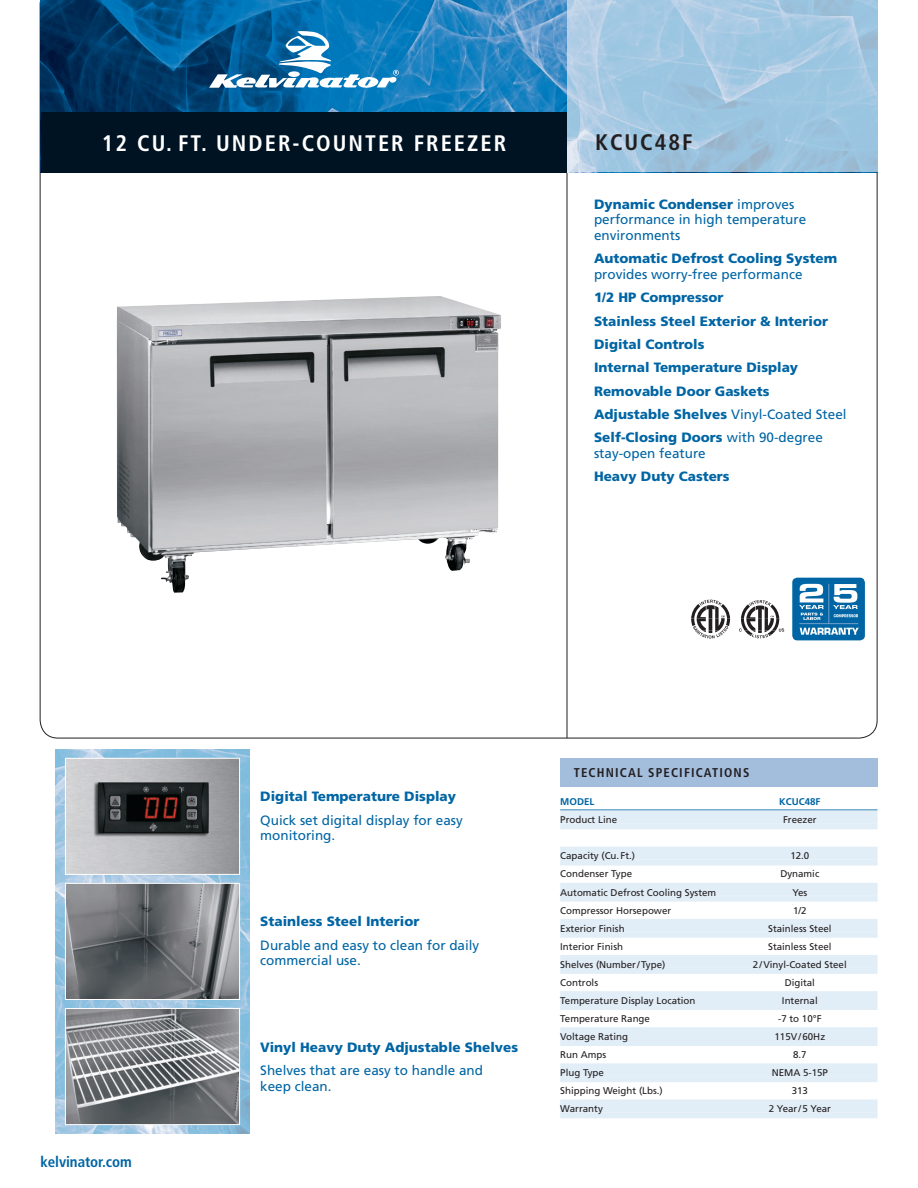
<style>
.page{position:relative;width:918px;height:1188px;background:#fff}
.page>*{position:absolute;margin:0;border:0;box-sizing:border-box;transform-origin:0 0}
.t1{font:700 condensed 22.5px "Frutiger";letter-spacing:.09em;color:#fff}
.t2{font:700 condensed 22.5px "Frutiger";letter-spacing:.09em;color:#231f20}
.t3{font:700 condensed 15px "Frutiger";letter-spacing:-.005em;color:#0065a4}
.t4{font:900 13.5px/23.2px "Frutiger";color:#0065a4}
.t5{font:13.5px/23.2px "Frutiger";color:#0065a4}
.t6{font:700 condensed 12.75px "Frutiger";letter-spacing:.09em;color:#231f20}
.t7{font:9.75px/18px "Frutiger";color:#231f20}
.t8{font:700 9.75px/18px "Frutiger";color:#0065a4;text-align:center}
.s1{font-weight:900}
.s2{font-weight:400}
.s3{font-weight:700;color:#0065a4}
.s4{font-weight:400;color:#231f20}
</style>
<div class="page">
<svg style="left:40px;top:172px;width:838px;height:566px"></svg>
<hr style="left:567px;top:142px;width:1px;height:596px;background:#231f20">
<img style="left:40px;top:0;width:527px;height:172px">
<svg style="left:209px;top:31px;width:190px;height:57px"></svg>
<svg style="left:567px;top:0;width:311px;height:172px;background:#a2c7e1"></svg>
<div style="left:560px;top:758px;width:318px;height:29px;background:#a3bddd"></div>
<hr style="left:560px;top:810px;width:318px;height:1px;background:#0065a4">
<div style="left:560px;top:811px;width:318px;height:12px;background:#e1edf7"></div>
<div style="left:560px;top:823px;width:318px;height:6px;background:#e1edf7"></div>
<div style="left:560px;top:847px;width:318px;height:12px;background:#e1edf7"></div>
<div style="left:560px;top:859px;width:318px;height:6px;background:#e1edf7"></div>
<div style="left:560px;top:883px;width:318px;height:13px;background:#e1edf7"></div>
<div style="left:560px;top:896px;width:318px;height:6px;background:#e1edf7"></div>
<div style="left:560px;top:919px;width:318px;height:13px;background:#e1edf7"></div>
<div style="left:560px;top:932px;width:318px;height:6px;background:#e1edf7"></div>
<div style="left:560px;top:955px;width:318px;height:13px;background:#e1edf7"></div>
<div style="left:560px;top:968px;width:318px;height:6px;background:#e1edf7"></div>
<div style="left:560px;top:991px;width:318px;height:13px;background:#e1edf7"></div>
<div style="left:560px;top:1004px;width:318px;height:6px;background:#e1edf7"></div>
<div style="left:560px;top:1027px;width:318px;height:13px;background:#e1edf7"></div>
<div style="left:560px;top:1040px;width:318px;height:6px;background:#e1edf7"></div>
<div style="left:560px;top:1063px;width:318px;height:13px;background:#e1edf7"></div>
<div style="left:560px;top:1076px;width:318px;height:6px;background:#e1edf7"></div>
<div style="left:560px;top:1100px;width:318px;height:12px;background:#e1edf7"></div>
<div style="left:560px;top:1112px;width:318px;height:6px;background:#e1edf7"></div>
<svg style="left:739px;top:600px;width:45px;height:38px"></svg>
<svg style="left:691px;top:600px;width:39px;height:39px"></svg>
<div style="left:792px;top:578px;width:73px;height:62px;background:#0065a4;border-radius:5px"></div>
<svg style="left:799px;top:584px;width:60px;height:51px"></svg>
<img style="left:56px;top:749px;width:194px;height:385px">
<img style="left:67px;top:1010px;width:171px;height:113px">
<div style="left:65px;top:1008px;width:175px;height:117px;border:1px solid #fff"></div>
<img style="left:67px;top:885px;width:171px;height:113px">
<div style="left:65px;top:883px;width:175px;height:117px;border:1px solid #fff"></div>
<img style="left:67px;top:760px;width:171px;height:113px">
<div style="left:65px;top:758px;width:175px;height:117px;border:1px solid #fff"></div>
<img style="left:117px;top:296px;width:384px;height:297px">
<div style="left:41px;top:112px;width:526px;height:61px;background:#001322"></div>
<p class="t1" style="left:102px;top:129px;width:338px">12 CU. FT. UNDER-COUNTER FREE</p>
<p class="t1" style="left:467px;top:129px;width:27px">ZER</p>
<p class="t2" style="left:595px;top:129px;width:99px">KCUC48F</p>
<p class="t3" style="left:40px;top:1153px;width:93px">KELVINATOR.COM</p>
<p class="t5" style="left:594px;top:196px;width:214px;line-height:15.8px"><span class="s1">Dynamic Condenser</span> improves performance in high temperature environments</p>
<p class="t4" style="left:594px;top:251px;width:245px;line-height:15.8px">Automatic Defrost Cooling System <span class="s2">provides worry-free performance</span></p>
<p class="t4" style="left:594px;top:286px;width:254px">1/2 HP Compressor<br>Stainless Steel Exterior &amp; Interior<br>Digital Controls<br>Internal Temperature Display<br>Removable Door Gaskets<br>Adjustable Shelves <span class="s2">Vinyl-Coated Steel<br></span>Self-Closing Doors <span class="s2">with 90-degree</span></p>
<p class="t5" style="left:594px;top:442px;width:137px">stay-open feature<br><span class="s1">Heavy Duty Casters</span></p>
<p class="t5" style="left:260px;top:785px;width:204px"><span class="s1">Digital Temperature Display<br></span>Quick set digital display for easy</p>
<p class="t5" style="left:260px;top:824px;width:77px">monitoring.</p>
<p class="t5" style="left:260px;top:910px;width:221px"><span class="s1">Stainless Steel Interior<br></span>Durable and easy to clean for daily</p>
<p class="t5" style="left:260px;top:949px;width:102px">commercial use.</p>
<p class="t4" style="left:260px;top:1035px;width:259px">Vinyl Heavy Duty Adjustable Shelves<br><span class="s2">Shelves that are easy to handle and</span></p>
<p class="t5" style="left:260px;top:1074px;width:73px">keep clean.</p>
<p class="t6" style="left:574px;top:765px;width:176px">TECHNICAL SPECIFICATIONS</p>
<p class="t7" style="left:560px;top:793px;width:58px"><span class="s3">Model<br></span>Product Line</p>
<p class="t7" style="left:560px;top:847px;width:158px">Capacity (Cu. Ft.)<br>Condenser Type<br>Automatic Defrost Cooling System<br>Compressor Horsepower<br>Exterior Finish<br>Interior Finish<br>Shelves (Number/Type)<br>Controls<br>Temperature Display Location<br>Temperature Range<br>Voltage Rating<br>Run Amps<br>Plug Type<br>Shipping Weight (Lbs.)<br>Warranty</p>
<p class="t8" style="left:779px;top:793px;width:43px">KCUC48F<br><span class="s4">Freezer</span></p>
<p class="t7" style="left:753px;top:847px;width:95px;text-align:center">12.0<br>Dynamic<br>Yes<br>1/2<br>Stainless Steel<br>Stainless Steel<br>2/Vinyl-Coated Steel<br>Digital<br>Internal<br>-7 to 10°F<br>115V/60Hz<br>8.7<br>NEMA 5-15P<br>313<br>2 Year/5 Year</p>
</div>
